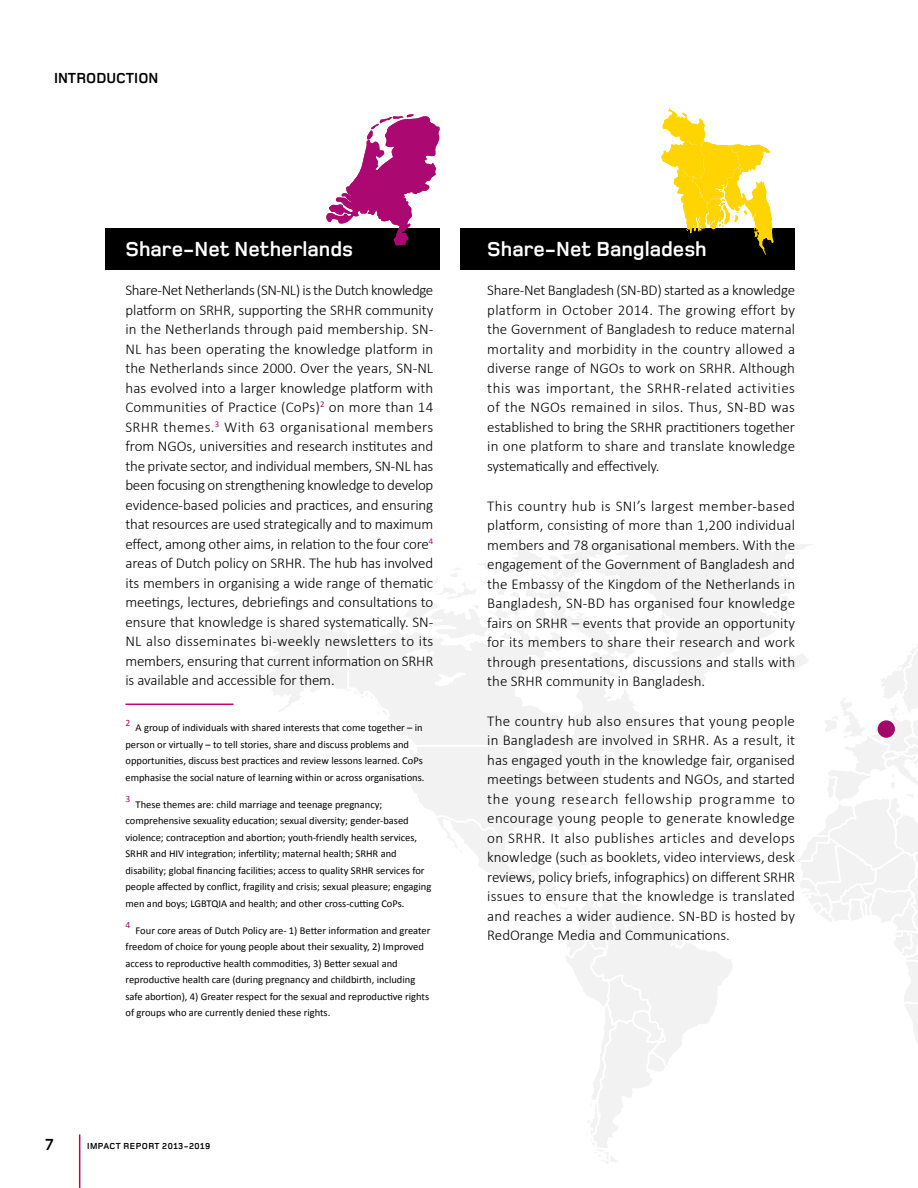
<style>
.page{position:relative;width:918px;height:1188px;background:#fff}
.page>*{position:absolute;margin:0;border:0;box-sizing:border-box;transform-origin:0 0}
.t1{font:700 21px "Foundry Monoline";color:#fff}
.t2{font:700 16.5px "Foundry Monoline";color:#000}
.t3{font:300 15px/19.5px "Calibri";color:#000;text-align:justify}
.t4{font:700 15px "Foundry Monoline";color:#000}
.t5{font:10.5px/16.5px "Calibri";color:#000}
.t6{font:9.6px "Calibri";color:#ac0871}
.t7{font:700 9px "Foundry Monoline";letter-spacing:.05em;color:#000}
</style>
<div class="page">
<hr style="left:79px;top:1134px;width:1px;height:54px;background:#ac0871">
<svg style="left:270px;top:544px;width:648px;height:620px"></svg>
<div style="left:878px;top:720px;width:17px;height:18px;background:#a10869;border-radius:50%"></div>
<div style="left:460px;top:228px;width:335px;height:41px;background:#000"></div>
<svg style="left:661px;top:108px;width:113px;height:147px"></svg>
<div style="left:105px;top:228px;width:335px;height:41px;background:#000"></div>
<svg style="left:326px;top:114px;width:114px;height:131px"></svg>
<hr style="left:125px;top:704px;width:108px;height:1px;background:#c70077">
<p class="t4" style="left:54px;top:70px;width:106px">INTRODUCTION</p>
<h1 class="t1" style="left:125px;top:237px;width:229px">Share-Net Netherlands</h1>
<p class="t3" style="left:125px;top:280px;width:309px">Share-Net Netherlands (SN-NL) is the Dutch knowledge platform on SRHR, supporting the SRHR community in the Netherlands through paid membership. SN-NL has been operating the knowledge platform in the Netherlands since 2000. Over the years, SN-NL has evolved into a larger knowledge platform with Communities of Practice (CoPs)<sup>2</sup> on more than 14<br>SRHR themes.<sup>3</sup> With 63 organisational members from NGOs, universities and research institutes and the private sector, and individual members, SN-NL has been focusing on strengthening knowledge to develop evidence-based policies and practices, and ensuring that resources are used strategically and to maximum effect, among other aims, in relation to the four core<sup>4 </sup>areas of Dutch policy on SRHR. The hub has involved its members in organising a wide range of thematic meetings, lectures, debriefings and consultations to ensure that knowledge is shared systematically. SN-NL also disseminates bi-weekly newsletters to its members, ensuring that current information on SRHR is available and accessible for them.</p>
<p class="t6" style="left:125px;top:716px;width:6px">2</p>
<p class="t5" style="left:125px;top:719px;width:300px;text-indent:10px">A group of individuals with shared interests that come together – in person or virtually – to tell stories, share and discuss problems and opportunities, discuss best practices and review lessons learned. CoPs emphasise the social nature of learning within or across organisations.</p>
<p class="t6" style="left:125px;top:792px;width:6px">3</p>
<p class="t5" style="left:125px;top:796px;width:307px;text-indent:10px">These themes are: child marriage and teenage pregnancy; comprehensive sexuality education; sexual diversity; gender-based violence; contraception and abortion; youth-friendly health services, SRHR and HIV integration; infertility; maternal health; SRHR and disability; global financing facilities; access to quality SRHR services for people affected by conflict, fragility and crisis; sexual pleasure; engaging men and boys; LGBTQIA and health; and other cross-cutting CoPs.</p>
<p class="t6" style="left:125px;top:918px;width:6px">4</p>
<p class="t5" style="left:125px;top:922px;width:307px;text-indent:10px">Four core areas of Dutch Policy are- 1) Better information and greater freedom of choice for young people about their sexuality, 2) Improved access to reproductive health commodities, 3) Better sexual and reproductive health care (during pregnancy and childbirth, including safe abortion), 4) Greater respect for the sexual and reproductive rights of groups who are currently denied these rights.</p>
<p class="t2" style="left:45px;top:1136px;width:10px">7</p>
<p class="t7" style="left:87px;top:1141px;width:125px">IMPACT REPORT 2013-2019</p>
<h1 class="t1" style="left:487px;top:237px;width:221px">Share-Net Bangladesh</h1>
<p class="t3" style="left:487px;top:280px;width:309px">Share-Net Bangladesh (SN-BD) started as a knowledge platform in October 2014. The growing effort by the Government of Bangladesh to reduce maternal mortality and morbidity in the country allowed a diverse range of NGOs to work on SRHR. Although this was important, the SRHR-related activities of the NGOs remained in silos. Thus, SN-BD was established to bring the SRHR practitioners together in one platform to share and translate knowledge systematically and effectively.</p>
<p class="t3" style="left:487px;top:496px;width:309px">This country hub is SNI’s largest member-based platform, consisting of more than 1,200 individual members and 78 organisational members. With the engagement of the Government of Bangladesh and the Embassy of the Kingdom of the Netherlands in Bangladesh, SN-BD has organised four knowledge fairs on SRHR – events that provide an opportunity for its members to share their research and work through presentations, discussions and stalls with the SRHR community in Bangladesh.</p>
<p class="t3" style="left:487px;top:711px;width:309px">The country hub also ensures that young people in Bangladesh are involved in SRHR. As a result, it has engaged youth in the knowledge fair, organised meetings between students and NGOs, and started the young research fellowship programme to encourage young people to generate knowledge on SRHR. It also publishes articles and develops knowledge (such as booklets, video interviews, desk reviews, policy briefs, infographics) on different SRHR issues to ensure that the knowledge is translated and reaches a wider audience. SN-BD is hosted by RedOrange Media and Communications.</p>
</div>
